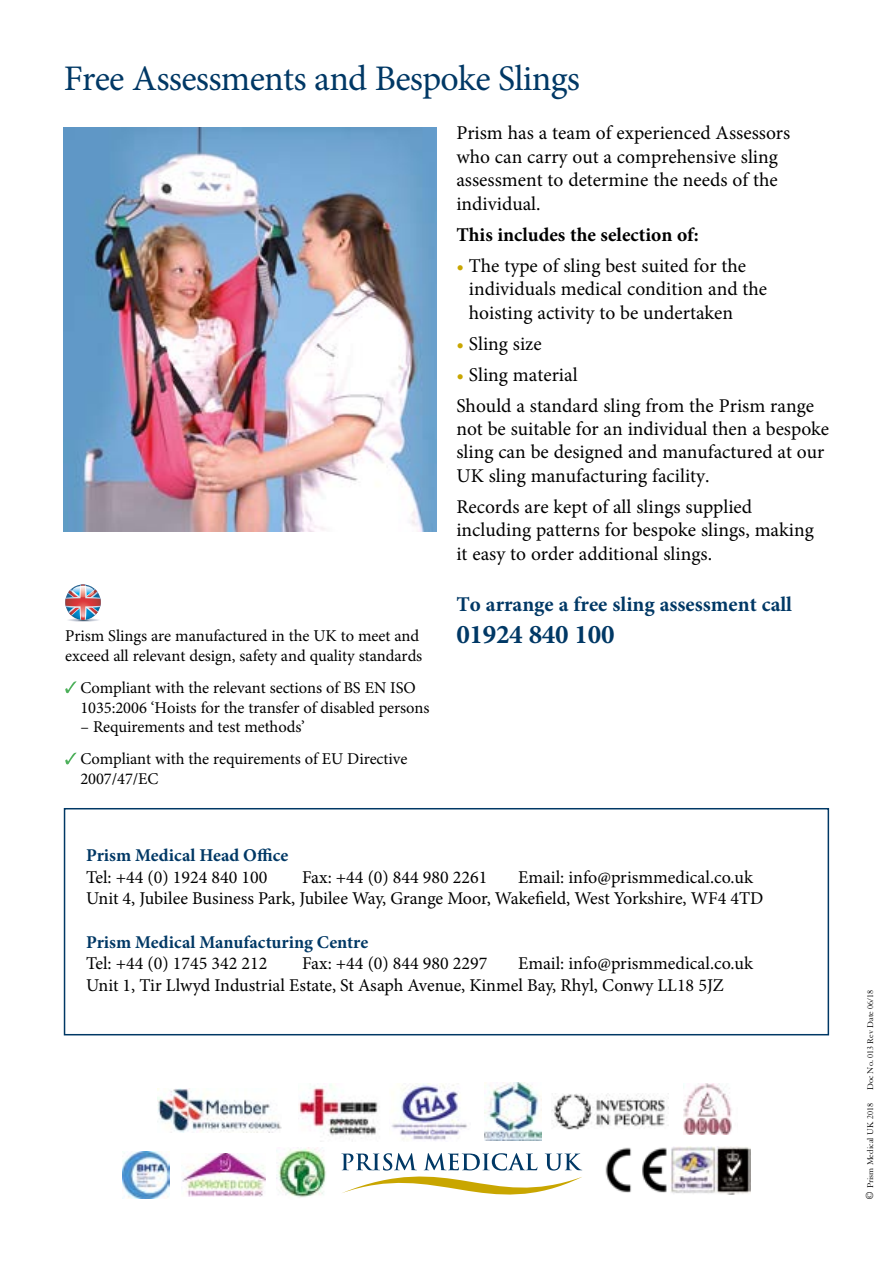
<style>
.page{position:relative;width:893px;height:1263px;background:#fff}
.page>*{position:absolute;margin:0;border:0;box-sizing:border-box;transform-origin:0 0}
.t1{font:36px "Minion Pro";letter-spacing:-.02em;color:#003865}
.t2{font:700 27px "Minion Pro";letter-spacing:-.01em;color:#003865}
.t3{font:700 21px "Minion Pro";color:#003865}
.t4{font:19.5px/23.4px "Minion Pro";color:#000}
.t5{font:700 19.5px "Minion Pro";color:#000}
.t6{font:18px/21.6px "Minion Pro";color:#000}
.t7{font:700 18px "Minion Pro";color:#003865}
.t8{font:16.5px/32.2px "Minion Pro";letter-spacing:-.005em;color:#000;text-align:center}
.t9{font:9px "Granjon";color:#000}
.s1{color:#c9a600}
.s2{font-size:11.25px}
</style>
<div class="page">
<img style="left:64px;top:128px;width:373px;height:403px">
<svg style="left:65px;top:584px;width:36px;height:38px"></svg>
<svg style="left:65px;top:681px;width:11px;height:12px"></svg>
<svg style="left:65px;top:753px;width:11px;height:11px"></svg>
<div style="left:64px;top:808px;width:765px;height:227px;background:#fff;border:2px solid #003865"></div>
<svg style="left:341px;top:1153px;width:241px;height:42px"></svg>
<img style="left:182px;top:1153px;width:83px;height:43px">
<img style="left:122px;top:1152px;width:47px;height:46px">
<img style="left:605px;top:1147px;width:62px;height:46px">
<img style="left:670px;top:1146px;width:80px;height:48px">
<img style="left:277px;top:1148px;width:49px;height:50px">
<img style="left:158px;top:1089px;width:124px;height:43px">
<img style="left:298px;top:1083px;width:169px;height:58px">
<img style="left:485px;top:1082px;width:56px;height:58px">
<img style="left:552px;top:1093px;width:117px;height:37px">
<img style="left:683px;top:1084px;width:49px;height:50px">
<h1 class="t1" style="left:64px;top:54px;width:518px">Free Assessments and Bespoke Slings</h1>
<p class="t4" style="left:456px;top:122px;width:335px">Prism has a team of experienced Assessors who can carry out a comprehensive sling assessment to determine the needs of the individual.</p>
<p class="t5" style="left:456px;top:221px;width:244px">This includes the selection of:</p>
<p class="t4" style="left:469px;top:254px;width:300px;text-indent:-12px"><span class="s1">•</span> The type of sling best suited for the individuals medical condition and the hoisting activity to be undertaken</p>
<p class="t4" style="left:456px;top:332px;width:87px"><span class="s1">•</span> Sling size</p>
<p class="t4" style="left:456px;top:359px;width:359px;line-height:31px"><span class="s1">•</span> Sling material<br>Should a standard sling from the Prism range</p>
<p class="t4" style="left:456px;top:417px;width:374px">not be suitable for an individual then a bespoke sling can be designed and manufactured at our<br>UK sling manufacturing facility.</p>
<p class="t4" style="left:456px;top:495px;width:359px">Records are kept of all slings supplied including patterns for bespoke slings, making it easy to order additional slings.</p>
<p class="t3" style="left:456px;top:589px;width:337px">To arrange a free sling assessment call</p>
<p class="t8" style="left:65px;top:620px;width:355px">Prism Slings are manufactured in the UK to meet and</p>
<h2 class="t2" style="left:456px;top:616px;width:160px">01924 840 100</h2>
<p class="t8" style="left:65px;top:640px;width:359px">exceed all relevant design, safety and quality standards<br>Compliant with the relevant sections of BS EN ISO</p>
<p class="t8" style="left:80px;top:691px;width:351px">1035:2006 ‘Hoists for the transfer of disabled persons</p>
<p class="t8" style="left:80px;top:711px;width:328px;text-align:left">– Requirements and test methods’<br>Compliant with the requirements of EU Directive</p>
<p class="t8" style="left:80px;top:763px;width:80px">2007/47/EC</p>
<p class="t7" style="left:86px;top:843px;width:204px">Prism Medical Head Office</p>
<p class="t6" style="left:86px;top:866px;width:183px">Tel: +44 (0) 1924 840 100</p>
<p class="t6" style="left:302px;top:866px;width:187px">Fax: +44 (0) 844 980 2261</p>
<p class="t6" style="left:86px;top:866px;width:679px;text-indent:432px">Email: info@prismmedical.co.uk<br>Unit 4, Jubilee Business Park, Jubilee Way, Grange Moor, Wakefield, West Yorkshire, WF4 4TD</p>
<p class="t7" style="left:86px;top:929px;width:284px">Prism Medical Manufacturing Centre</p>
<p class="t6" style="left:86px;top:953px;width:183px">Tel: +44 (0) 1745 342 212</p>
<p class="t6" style="left:302px;top:953px;width:187px">Fax: +44 (0) 844 980 2297</p>
<p class="t6" style="left:86px;top:953px;width:668px;text-indent:432px">Email: info@prismmedical.co.uk<br>Unit 1, Tir Llwyd Industrial Estate, St Asaph Avenue, Kinmel Bay, Rhyl, Conwy LL18 5JZ</p>
<p class="t9" style="left:865px;top:1090px;width:101px;rotate:-90deg">Doc No. 013 Rev Date 06/18</p>
<p class="t9" style="left:865px;top:1199px;width:98px;rotate:-90deg"><span class="s2">©</span> Prism Medical UK 2018</p>
</div>
